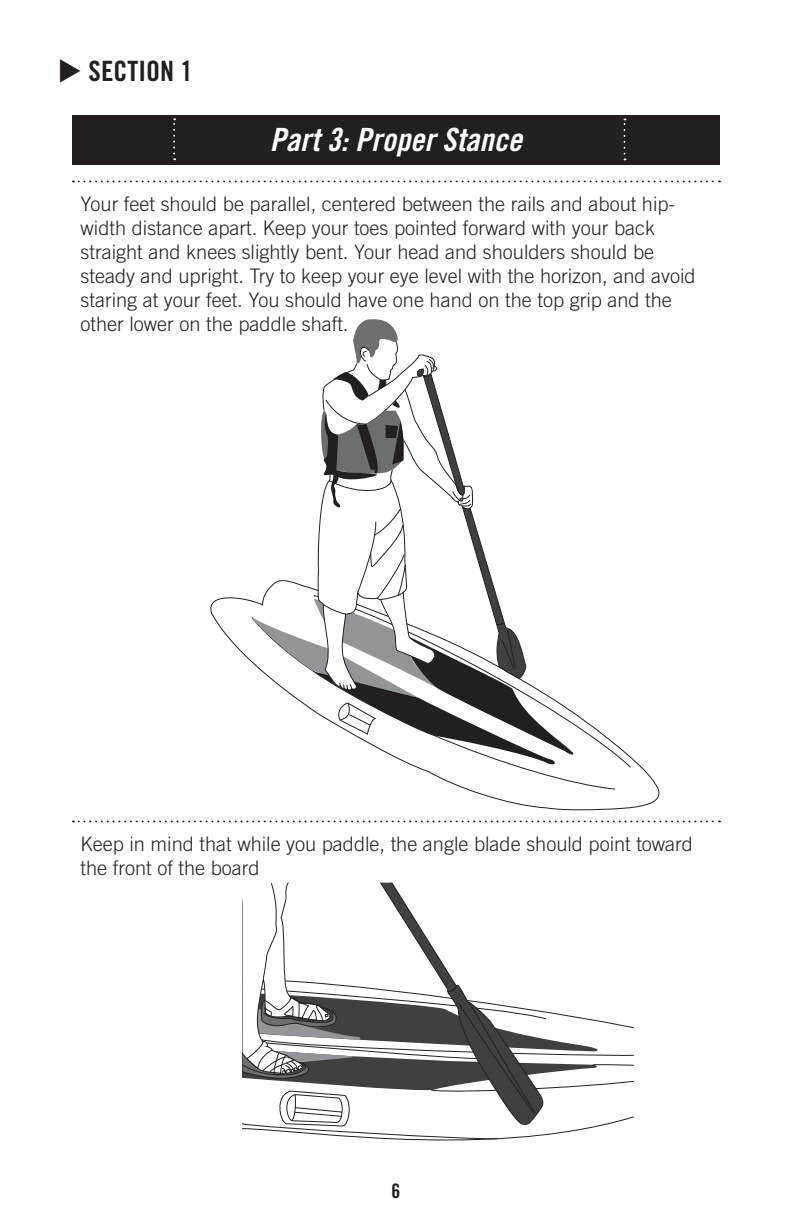
<style>
.page{position:relative;width:792px;height:1224px;background:#fff}
.page>*{position:absolute;margin:0;border:0;box-sizing:border-box;transform-origin:0 0}
.t1{font:32px "Trade Gothic LT Std Bd Cn 20 Obl";color:#fff}
.t2{font:28px "Trade Gothic LT Std Bd Cn 20";color:#231f20}
.t3{font:300 20px/24px "Trade Gothic LT Std";color:#231f20}
.t4{font:20px "Trade Gothic LT Std Bd Cn 20";color:#231f20}
</style>
<div class="page">
<svg style="left:73px;top:181px;width:647px;height:1px"></svg>
<svg style="left:73px;top:821px;width:647px;height:1px"></svg>
<svg style="left:210px;top:597px;width:450px;height:214px"></svg>
<svg style="left:576px;top:597px;width:56px;height:172px"></svg>
<svg style="left:251px;top:616px;width:365px;height:174px"></svg>
<svg style="left:252px;top:319px;width:324px;height:448px"></svg>
<svg style="left:242px;top:883px;width:392px;height:258px"></svg>
<div style="left:72px;top:115px;width:648px;height:50px;background:#231f20"></div>
<svg style="left:173px;top:118px;width:2px;height:42px"></svg>
<svg style="left:624px;top:119px;width:1px;height:41px"></svg>
<h2 class="t2" style="left:89px;top:61px;width:106px">SECTION 1</h2>
<h1 class="t1" style="left:270px;top:129px;width:254px">Part 3: Proper Stance</h1>
<p class="t3" style="left:81px;top:194px;width:616px">Your feet should be parallel, centered between the rails and about hip&shy;width distance apart. Keep your toes pointed forward with your back straight and knees slightly bent. Your head and shoulders should be steady and upright. Try to keep your eye level with the horizon, and avoid staring at your feet. You should have one hand on the top grip and the other lower on the paddle shaft.</p>
<p class="t3" style="left:81px;top:834px;width:614px">Keep in mind that while you paddle, the angle blade should point toward the front of the board</p>
<p class="t4" style="left:392px;top:1184px;width:10px">6</p>
</div>
